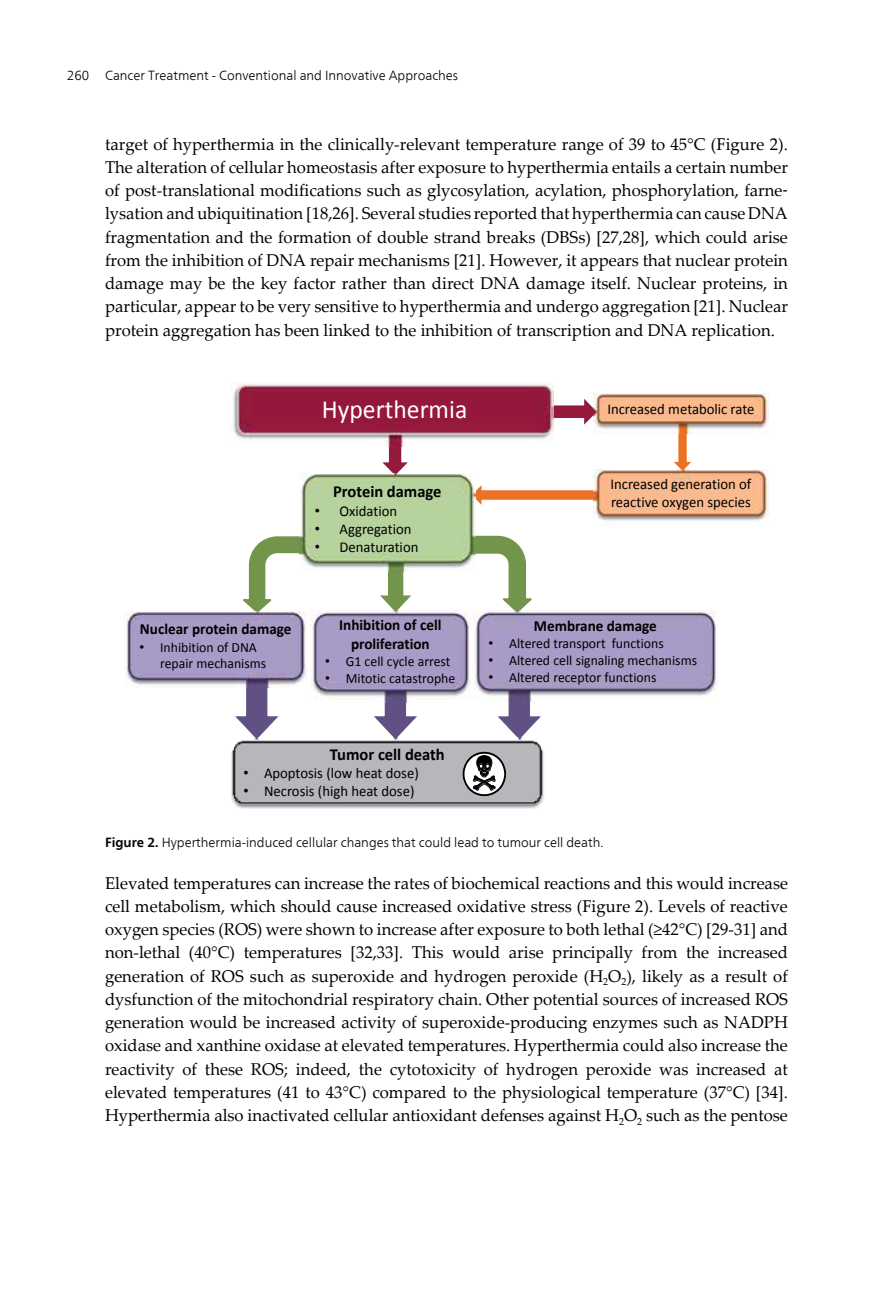
<style>
.page{position:relative;width:893px;height:1290px;background:#fff}
.page>*{position:absolute;margin:0;border:0;box-sizing:border-box;transform-origin:0 0}
.t1{font:26.25px "Calibri";color:#fff}
.t2{font:17.15px/23.3px "Palatino Linotype";color:#000;text-align:justify}
.t3{font:700 16.97px "Calibri";color:#000}
.t4{font:700 15.4px/18.6px "Calibri";color:#000;text-align:center}
.t5{font:15.05px/18px "Calibri";color:#000}
.t6{font:14px/17px "Calibri";color:#000}
.t7{font:300 13.3px "Frutiger Neue LT Com";color:#000}
.s1{font-family:"Arial"}
.s2{font-weight:700}
</style>
<div class="page">
<svg style="left:554px;top:399px;width:39px;height:26px"></svg>
<svg style="left:382px;top:447px;width:26px;height:27px"></svg>
<img style="left:232px;top:382px;width:322px;height:65px">
<svg style="left:674px;top:434px;width:17px;height:35px"></svg>
<svg style="left:475px;top:485px;width:118px;height:20px"></svg>
<svg style="left:380px;top:572px;width:31px;height:38px"></svg>
<svg style="left:475px;top:536px;width:57px;height:75px"></svg>
<svg style="left:243px;top:536px;width:60px;height:76px"></svg>
<svg style="left:374px;top:702px;width:43px;height:35px"></svg>
<svg style="left:235px;top:687px;width:43px;height:50px"></svg>
<svg style="left:498px;top:701px;width:43px;height:36px"></svg>
<img style="left:299px;top:474px;width:176px;height:98px">
<img style="left:593px;top:394px;width:176px;height:40px">
<img style="left:593px;top:469px;width:176px;height:58px">
<img style="left:231px;top:737px;width:313px;height:72px">
<img style="left:125px;top:612px;width:181px;height:75px">
<img style="left:310px;top:610px;width:161px;height:92px">
<img style="left:473px;top:611px;width:244px;height:90px">
<svg style="left:463px;top:745px;width:43px;height:59px"></svg>
<p class="t7" style="left:67px;top:67px;width:393px">260 Cancer Treatment - Conventional and Innovative Approaches</p>
<p class="t2" style="left:105px;top:132px;width:684px">target of hyperthermia in the clinically-relevant temperature range of 39 to 45°C (Figure 2).<br>The alteration of cellular homeostasis after exposure to hyperthermia entails a certain number of post-translational modifications such as glycosylation, acylation, phosphorylation, farne‐ lysation and ubiquitination [18,26]. Several studies reported that hyperthermia can cause DNA fragmentation and the formation of double strand breaks (DBSs) [27,28], which could arise from the inhibition of DNA repair mechanisms [21]. However, it appears that nuclear protein damage may be the key factor rather than direct DNA damage itself. Nuclear proteins, in particular, appear to be very sensitive to hyperthermia and undergo aggregation [21]. Nuclear protein aggregation has been linked to the inhibition of transcription and DNA replication.</p>
<h1 class="t1" style="left:322px;top:393px;width:147px">Hyperthermia</h1>
<p class="t3" style="left:333px;top:481px;width:110px">Protein damage</p>
<p class="t5" style="left:315px;top:502px;width:84px"><span class="s1">•</span> Oxidation</p>
<p class="t5" style="left:315px;top:520px;width:98px"><span class="s1">•</span> Aggregation</p>
<p class="t5" style="left:315px;top:538px;width:105px"><span class="s1">•</span> Denaturation</p>
<p class="t5" style="left:607px;top:400px;width:148px">Increased metabolic rate</p>
<p class="t5" style="left:610px;top:475px;width:143px">Increased generation of reactive oxygen species</p>
<p class="t4" style="left:140px;top:620px;width:153px">Nuclear protein damage</p>
<p class="t6" style="left:160px;top:638px;width:108px;text-indent:-21px"><span class="s1">•</span> Inhibition of DNA repair mechanisms</p>
<p class="t4" style="left:339px;top:616px;width:104px">Inhibition of cell proliferation</p>
<p class="t6" style="left:325px;top:653px;width:127px"><span class="s1">•</span> G1 cell cycle arrest</p>
<p class="t6" style="left:325px;top:670px;width:132px"><span class="s1">•</span> Mitotic catastrophe</p>
<p class="t3" style="left:330px;top:743px;width:116px">Tumor cell death</p>
<p class="t5" style="left:243px;top:764px;width:177px"><span class="s1">•</span> Apoptosis (low heat dose)</p>
<p class="t5" style="left:243px;top:782px;width:173px"><span class="s1">•</span> Necrosis (high heat dose)</p>
<p class="t4" style="left:534px;top:617px;width:124px">Membrane damage</p>
<p class="t6" style="left:488px;top:635px;width:177px"><span class="s1">•</span> Altered transport functions</p>
<p class="t6" style="left:488px;top:652px;width:210px"><span class="s1">•</span> Altered cell signaling mechanisms</p>
<p class="t6" style="left:488px;top:669px;width:169px"><span class="s1">•</span> Altered receptor functions</p>
<p class="t7" style="left:105px;top:834px;width:500px"><span class="s2">Figure 2.</span> Hyperthermia-induced cellular changes that could lead to tumour cell death.</p>
<p class="t2" style="left:105px;top:871px;width:684px">Elevated temperatures can increase the rates of biochemical reactions and this would increase cell metabolism, which should cause increased oxidative stress (Figure 2). Levels of reactive oxygen species (ROS) were shown to increase after exposure to both lethal (≥42°C) [29-31] and non-lethal (40°C) temperatures [32,33]. This would arise principally from the increased generation of ROS such as superoxide and hydrogen peroxide (H<sub>2</sub>O<sub>2</sub>), likely as a result of dysfunction of the mitochondrial respiratory chain. Other potential sources of increased ROS generation would be increased activity of superoxide-producing enzymes such as NADPH oxidase and xanthine oxidase at elevated temperatures. Hyperthermia could also increase the reactivity of these ROS; indeed, the cytotoxicity of hydrogen peroxide was increased at elevated temperatures (41 to 43°C) compared to the physiological temperature (37°C) [34].<br>Hyperthermia also inactivated cellular antioxidant defenses against H<sub>2</sub>O<sub>2</sub> such as the pentose</p>
</div>
